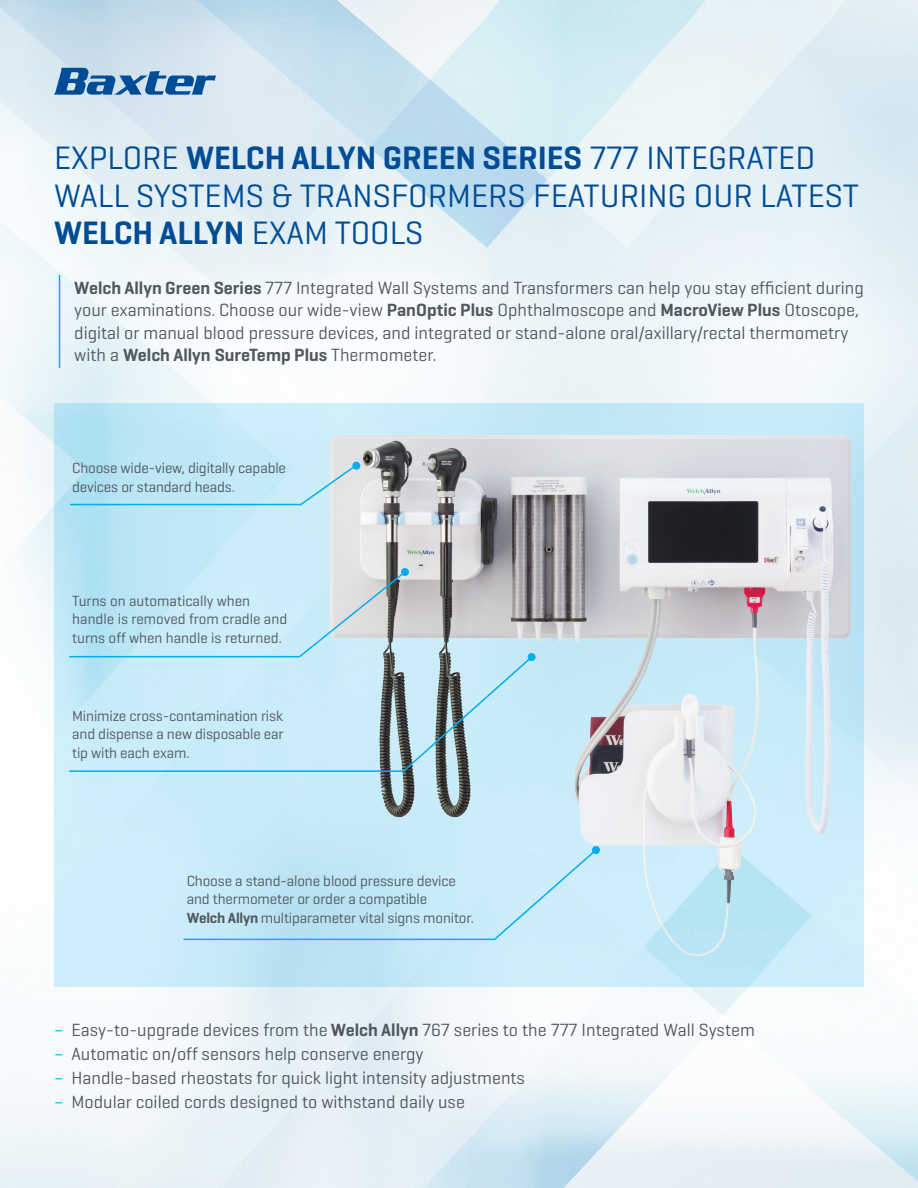
<style>
.page{position:relative;width:918px;height:1188px;background:#fff}
.page>*{position:absolute;margin:0;border:0;box-sizing:border-box;transform-origin:0 0}
.t1{font:33px/37.5px "Geogrotesque";color:#014d95}
.t2{font:18px/22.5px "Geogrotesque";color:#4f585e}
.t3{font:15px/18.6px "Geogrotesque";letter-spacing:-.01em;color:#4f585e}
.s1{font-weight:600}
.s2{color:#00aeef}
</style>
<div class="page">
<svg style="left:54px;top:403px;width:810px;height:584px;background:#c4dbe5"></svg>
<img style="left:329px;top:435px;width:87px;height:383px">
<svg style="left:69px;top:464px;width:289px;height:42px;background:#bbe5f4"></svg>
<svg style="left:68px;top:570px;width:339px;height:85px;background:#c4e3ee"></svg>
<svg style="left:68px;top:655px;width:465px;height:118px;background:#badce9"></svg>
<svg style="left:182px;top:848px;width:416px;height:93px;background:#c1e8f6"></svg>
<div style="left:352px;top:462px;width:8px;height:8px;background:#00aeef;border-radius:50%"></div>
<div style="left:401px;top:568px;width:8px;height:8px;background:#00aeef;border-radius:50%"></div>
<div style="left:528px;top:653px;width:8px;height:8px;background:#00aeef;border-radius:50%"></div>
<div style="left:592px;top:846px;width:8px;height:8px;background:#00aeef;border-radius:50%"></div>
<svg style="left:54px;top:68px;width:162px;height:27px;background:#6a98c1"></svg>
<hr style="left:59px;top:275px;width:1px;height:93px;background:#00aeef">
<p class="t1" style="left:54px;top:138px;width:806px">EXPLORE <span class="s1">WELCH ALLYN GREEN SERIES</span> 777 INTEGRATED<br>WALL SYSTEMS &amp; TRANSFORMERS FEATURING OUR LATEST<br><span class="s1">WELCH ALLYN</span> EXAM TOOLS</p>
<p class="t2" style="left:74px;top:276px;width:791px"><span class="s1">Welch Allyn Green Series</span> 777 Integrated Wall Systems and Transformers can help you stay efficient during your examinations. Choose our wide-view <span class="s1">PanOptic Plus</span> Ophthalmoscope and <span class="s1">MacroView Plus</span> Otoscope, digital or manual blood pressure devices, and integrated or stand-alone oral/axillary/rectal thermometry with a <span class="s1">Welch Allyn SureTemp Plus</span> Thermometer.</p>
<p class="t3" style="left:72px;top:458px;width:215px">Choose wide-view, digitally capable devices or standard heads.</p>
<p class="t3" style="left:72px;top:591px;width:217px">Turns on automatically when handle is removed from cradle and turns off when handle is returned.</p>
<p class="t3" style="left:72px;top:706px;width:213px;text-align:justify">Minimize cross-contamination risk and dispense a new disposable ear tip with each exam.</p>
<p class="t3" style="left:187px;top:871px;width:289px">Choose a stand-alone blood pressure device and thermometer or order a compatible<br><span class="s1">Welch Allyn</span> multiparameter vital signs monitor.</p>
<p class="t2" style="left:54px;top:1018px;width:702px"><span class="s2">–</span> Easy-to-upgrade devices from the <span class="s1">Welch Allyn</span> 767 series to the 777 Integrated Wall System</p>
<p class="t2" style="left:54px;top:1042px;width:371px"><span class="s2">–</span> Automatic on/off sensors help conserve energy</p>
<p class="t2" style="left:54px;top:1066px;width:473px"><span class="s2">–</span> Handle-based rheostats for quick light intensity adjustments</p>
<p class="t2" style="left:54px;top:1090px;width:412px"><span class="s2">–</span> Modular coiled cords designed to withstand daily use</p>
</div>
